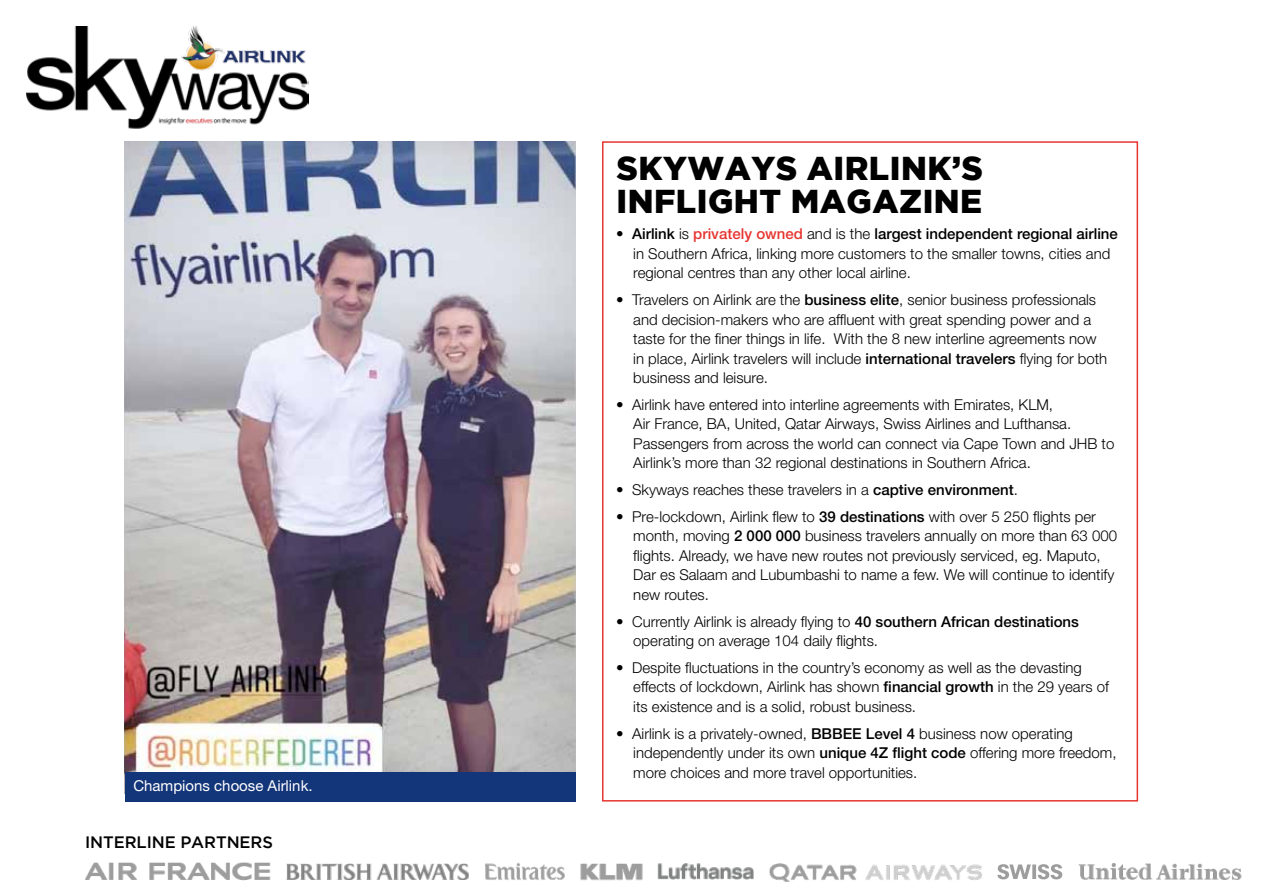
<style>
.page{position:relative;width:1263px;height:893px;background:#fff}
.page>*{position:absolute;margin:0;border:0;box-sizing:border-box;transform-origin:0 0}
.t1{font:900 33px/33px "Gotham";letter-spacing:.015em;color:#000}
.t2{font:500 16.5px "Gotham";letter-spacing:-.005em;color:#000}
.t3{font:300 15px/19.5px "Helvetica Neue LT Std";color:#000}
.t4{font:15px "Helvetica Neue LT Std";color:#fff}
.s1{font-weight:500}
.s2{font-weight:500;color:#e73530}
</style>
<div class="page">
<img style="left:26px;top:27px;width:283px;height:102px">
<img style="left:180px;top:26px;width:128px;height:46px">
<img style="left:485px;top:862px;width:80px;height:18px">
<img style="left:769px;top:863px;width:213px;height:19px">
<img style="left:286px;top:863px;width:183px;height:16px">
<img style="left:85px;top:862px;width:186px;height:18px">
<img style="left:1078px;top:864px;width:75px;height:16px">
<img style="left:1156px;top:863px;width:86px;height:16px">
<img style="left:580px;top:863px;width:62px;height:17px">
<svg style="left:997px;top:864px;width:65px;height:15px"></svg>
<img style="left:657px;top:863px;width:97px;height:17px">
<div style="left:602px;top:141px;width:536px;height:660px;border:2px solid #e73530"></div>
<img style="left:125px;top:141px;width:451px;height:631px">
<div style="left:125px;top:772px;width:451px;height:29px;background:#133579"></div>
<p class="t4" style="left:133px;top:777px;width:181px">Champions choose Airlink.</p>
<p class="t2" style="left:85px;top:833px;width:189px">INTERLINE PARTNERS</p>
<h1 class="t1" style="left:616px;top:151px;width:368px">SKYWAYS AIRLINK’S<br>INFLIGHT MAGAZINE</h1>
<p class="t3" style="left:633px;top:224px;width:486px;text-indent:-17px">• <span class="s1">Airlink</span> is <span class="s2">privately owned</span> and is the <span class="s1">largest independent regional airline </span>in Southern Africa, linking more customers to the smaller towns, cities and regional centres than any other local airline.</p>
<p class="t3" style="left:633px;top:290px;width:476px;text-indent:-17px">• Travelers on Airlink are the <span class="s1">business elite</span>, senior business professionals and decision-makers who are affluent with great spending power and a taste for the finer things in life. With the 8 new interline agreements now in place, Airlink travelers will include <span class="s1">international travelers</span> flying for both business and leisure.</p>
<p class="t3" style="left:633px;top:394px;width:483px;text-indent:-17px">• Airlink have entered into interline agreements with Emirates, KLM,<br>Air France, BA, United, Qatar Airways, Swiss Airlines and Lufthansa.<br>Passengers from across the world can connect via Cape Town and JHB to Airlink’s more than 32 regional destinations in Southern Africa.</p>
<p class="t3" style="left:616px;top:480px;width:403px">• Skyways reaches these travelers in a <span class="s1">captive environment</span>.</p>
<p class="t3" style="left:633px;top:506px;width:485px;text-indent:-17px">• Pre-lockdown, Airlink flew to <span class="s1">39 destinations</span> with over 5 250 flights per month, moving <span class="s1">2 000 000</span> business travelers annually on more than 63 000 flights. Already, we have new routes not previously serviced, eg. Maputo, Dar es Salaam and Lubumbashi to name a few. We will continue to identify new routes.</p>
<p class="t3" style="left:633px;top:611px;width:447px;text-indent:-17px">• Currently Airlink is already flying to <span class="s1">40 southern African destinations </span>operating on average 104 daily flights.</p>
<p class="t3" style="left:633px;top:657px;width:477px;text-indent:-17px">• Despite fluctuations in the country’s economy as well as the devasting effects of lockdown, Airlink has shown <span class="s1">financial growth</span> in the 29 years of its existence and is a solid, robust business.</p>
<p class="t3" style="left:633px;top:723px;width:485px;text-indent:-17px">• Airlink is a privately-owned, <span class="s1">BBBEE Level 4</span> business now operating independently under its own <span class="s1">unique 4Z flight code</span> offering more freedom, more choices and more travel opportunities.</p>
</div>
